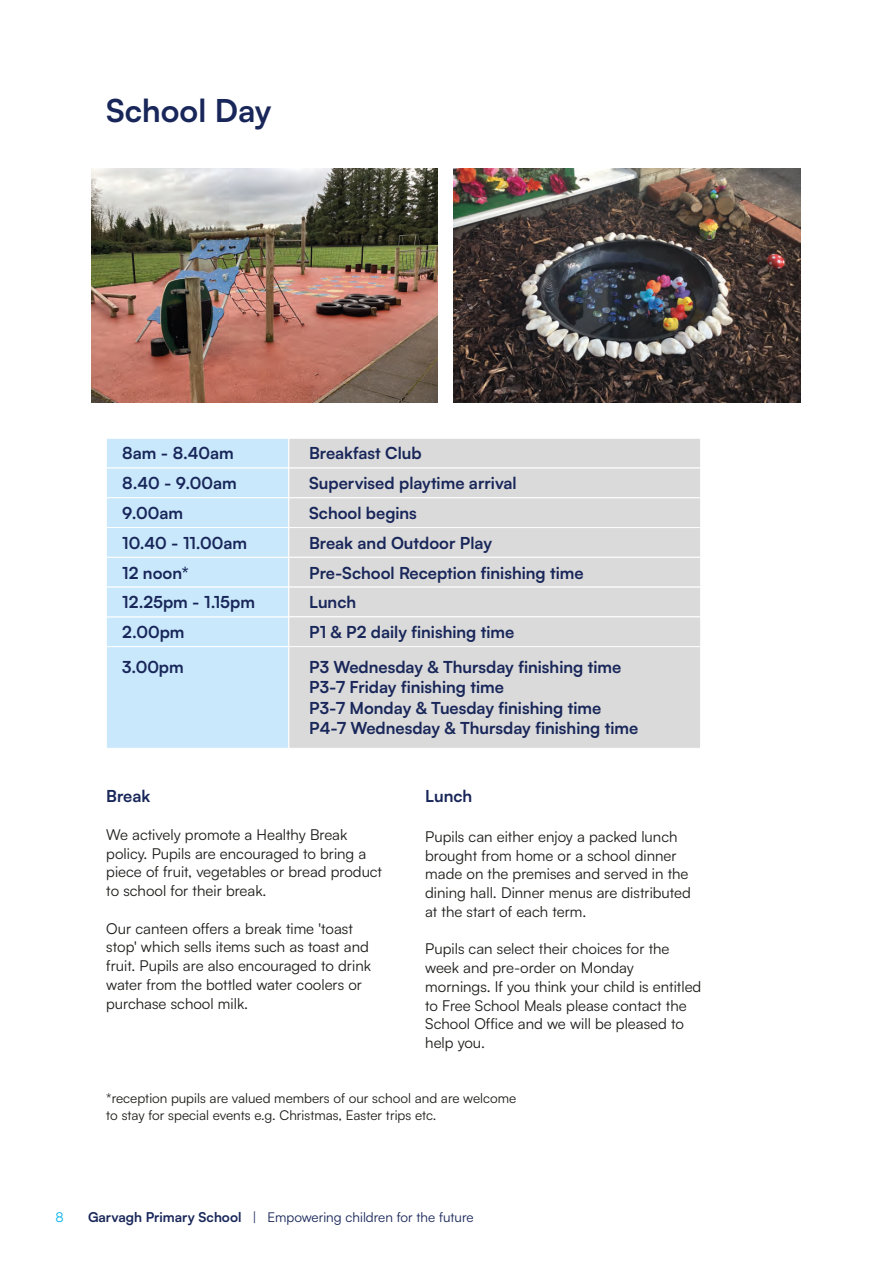
<style>
.page{position:relative;width:893px;height:1263px;background:#fff}
.page>*{position:absolute;margin:0;border:0;box-sizing:border-box;transform-origin:0 0}
.t1{font:700 31.5px "Satoshi";color:#182659}
.t2{font:700 16.5px/29.7px "Satoshi";color:#182659}
.t3{font:15px/18.8px "Satoshi";color:#1d1d1b}
.t4{font:13.5px/16.8px "Satoshi";color:#1d1d1b}
.t5{font:13.5px "Satoshi";color:#182659}
.t6{font:13.5px "Satoshi";color:#00b1eb}
.s1{font-weight:700}
</style>
<div class="page">
<div style="left:106px;top:616px;width:183px;height:31px;background:#c9e8fb;border:1px solid #fff"></div>
<div style="left:106px;top:438px;width:183px;height:30px;background:#c9e8fb;border:1px solid #fff"></div>
<div style="left:106px;top:468px;width:183px;height:30px;background:#c9e8fb;border:1px solid #fff"></div>
<div style="left:106px;top:497px;width:183px;height:31px;background:#c9e8fb;border:1px solid #fff"></div>
<div style="left:106px;top:527px;width:183px;height:31px;background:#c9e8fb;border:1px solid #fff"></div>
<div style="left:106px;top:557px;width:183px;height:30px;background:#c9e8fb;border:1px solid #fff"></div>
<div style="left:106px;top:587px;width:183px;height:30px;background:#c9e8fb;border:1px solid #fff"></div>
<div style="left:106px;top:646px;width:183px;height:103px;background:#c9e8fb;border:1px solid #fff"></div>
<div style="left:288px;top:438px;width:413px;height:30px;background:#dadada;border:1px solid #fff"></div>
<div style="left:288px;top:468px;width:413px;height:30px;background:#dadada;border:1px solid #fff"></div>
<div style="left:288px;top:497px;width:413px;height:31px;background:#dadada;border:1px solid #fff"></div>
<div style="left:288px;top:527px;width:413px;height:31px;background:#dadada;border:1px solid #fff"></div>
<div style="left:288px;top:557px;width:413px;height:30px;background:#dadada;border:1px solid #fff"></div>
<div style="left:288px;top:587px;width:413px;height:30px;background:#dadada;border:1px solid #fff"></div>
<div style="left:288px;top:616px;width:413px;height:133px;background:#dadada;border:1px solid #fff"></div>
<div style="left:288px;top:616px;width:413px;height:31px;background:#dadada;border:1px solid #fff"></div>
<img style="left:91px;top:169px;width:347px;height:234px">
<img style="left:454px;top:169px;width:346px;height:234px">
<h1 class="t1" style="left:106px;top:90px;width:167px">School Day</h1>
<p class="t2" style="left:122px;top:438px;width:134px">8am - 8.40am<br>8.40 - 9.00am<br>9.00am<br>10.40 - 11.00am<br>12 noon*<br>12.25pm - 1.15pm<br>2.00pm</p>
<p class="t2" style="left:122px;top:652px;width:63px">3.00pm</p>
<p class="t2" style="left:309px;top:438px;width:276px">Breakfast Club<br>Supervised playtime arrival<br>School begins<br>Break and Outdoor Play<br>Pre-School Reception finishing time<br>Lunch<br>P1 &amp; P2 daily finishing time</p>
<p class="t2" style="left:309px;top:656px;width:331px;line-height:20.7px">P3 Wednesday &amp; Thursday finishing time P3-7 Friday finishing time<br>P3-7 Monday &amp; Tuesday finishing time P4-7 Wednesday &amp; Thursday finishing time</p>
<p class="t2" style="left:106px;top:781px;width:45px">Break</p>
<p class="t3" style="left:106px;top:825px;width:277px">We actively promote a Healthy Break policy. Pupils are encouraged to bring a piece of fruit, vegetables or bread product to school for their break.</p>
<p class="t3" style="left:106px;top:918px;width:266px">Our canteen offers a break time 'toast stop' which sells items such as toast and fruit. Pupils are also encouraged to drink water from the bottled water coolers or purchase school milk.</p>
<p class="t2" style="left:425px;top:781px;width:49px">Lunch</p>
<p class="t3" style="left:425px;top:826px;width:267px">Pupils can either enjoy a packed lunch brought from home or a school dinner made on the premises and served in the dining hall. Dinner menus are distributed at the start of each term.</p>
<p class="t3" style="left:425px;top:939px;width:278px">Pupils can select their choices for the week and pre-order on Monday mornings. If you think your child is entitled to Free School Meals please contact the School Office and we will be pleased to help you.</p>
<p class="t4" style="left:106px;top:1090px;width:411px">*reception pupils are valued members of our school and are welcome to stay for special events e.g. Christmas, Easter trips etc.</p>
<p class="t6" style="left:55px;top:1208px;width:10px">8</p>
<p class="t5" style="left:88px;top:1208px;width:387px"><span class="s1">Garvagh Primary School</span> | Empowering children for the future</p>
</div>
